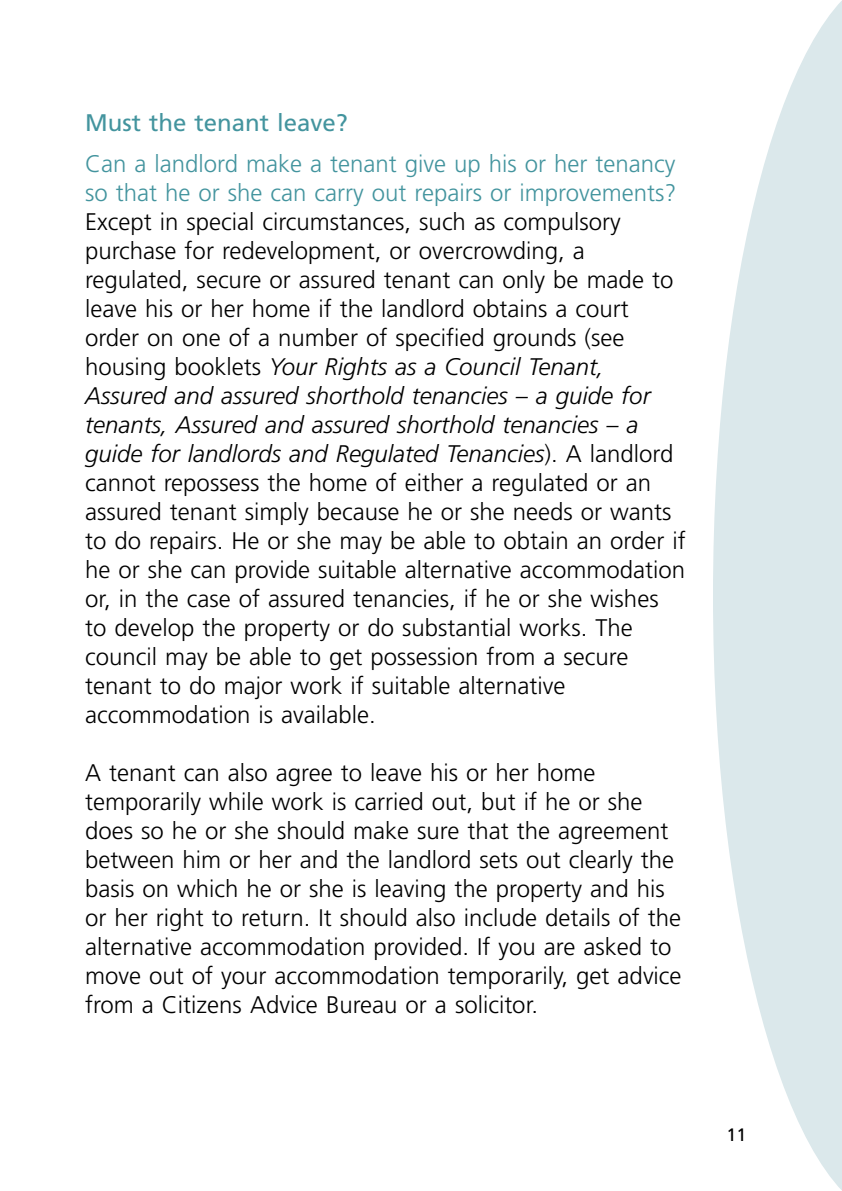
<style>
.page{position:relative;width:842px;height:1191px;background:#fff}
.page>*{position:absolute;margin:0;border:0;box-sizing:border-box;transform-origin:0 0}
.t1{font:300 24px/29px "Frutiger LT Std";color:#000}
.t2{font:300 24px/29px "Frutiger LT Std";color:#43949e}
.t3{font:24px "Frutiger LT Std";color:#43949e}
.t4{font:18px "Frutiger LT Std";color:#000}
.s1{font-style:italic}
</style>
<div class="page">
<svg style="left:713px;top:1px;width:129px;height:1189px;fill:#dbe8eb"></svg>
<p class="t3" style="left:85px;top:109px;width:264px">Must the tenant leave?</p>
<p class="t2" style="left:85px;top:149px;width:593px">Can a landlord make a tenant give up his or her tenancy so that he or she can carry out repairs or improvements?</p>
<p class="t1" style="left:85px;top:207px;width:602px">Except in special circumstances, such as compulsory purchase for redevelopment, or overcrowding, a regulated, secure or assured tenant can only be made to leave his or her home if the landlord obtains a court order on one of a number of specified grounds (see housing booklets <span class="s1">Your Rights as a Council Tenant, Assured and assured shorthold tenancies – a guide for tenants, Assured and assured shorthold tenancies – a guide for landlords and Regulated Tenancies</span>). A landlord cannot repossess the home of either a regulated or an assured tenant simply because he or she needs or wants to do repairs. He or she may be able to obtain an order if he or she can provide suitable alternative accommodation or, in the case of assured tenancies, if he or she wishes to develop the property or do substantial works. The council may be able to get possession from a secure tenant to do major work if suitable alternative accommodation is available.</p>
<p class="t1" style="left:85px;top:758px;width:598px">A tenant can also agree to leave his or her home temporarily while work is carried out, but if he or she does so he or she should make sure that the agreement between him or her and the landlord sets out clearly the basis on which he or she is leaving the property and his or her right to return. It should also include details of the alternative accommodation provided. If you are asked to move out of your accommodation temporarily, get advice from a Citizens Advice Bureau or a solicitor.</p>
<p class="t4" style="left:726px;top:1124px;width:22px">11</p>
</div>
